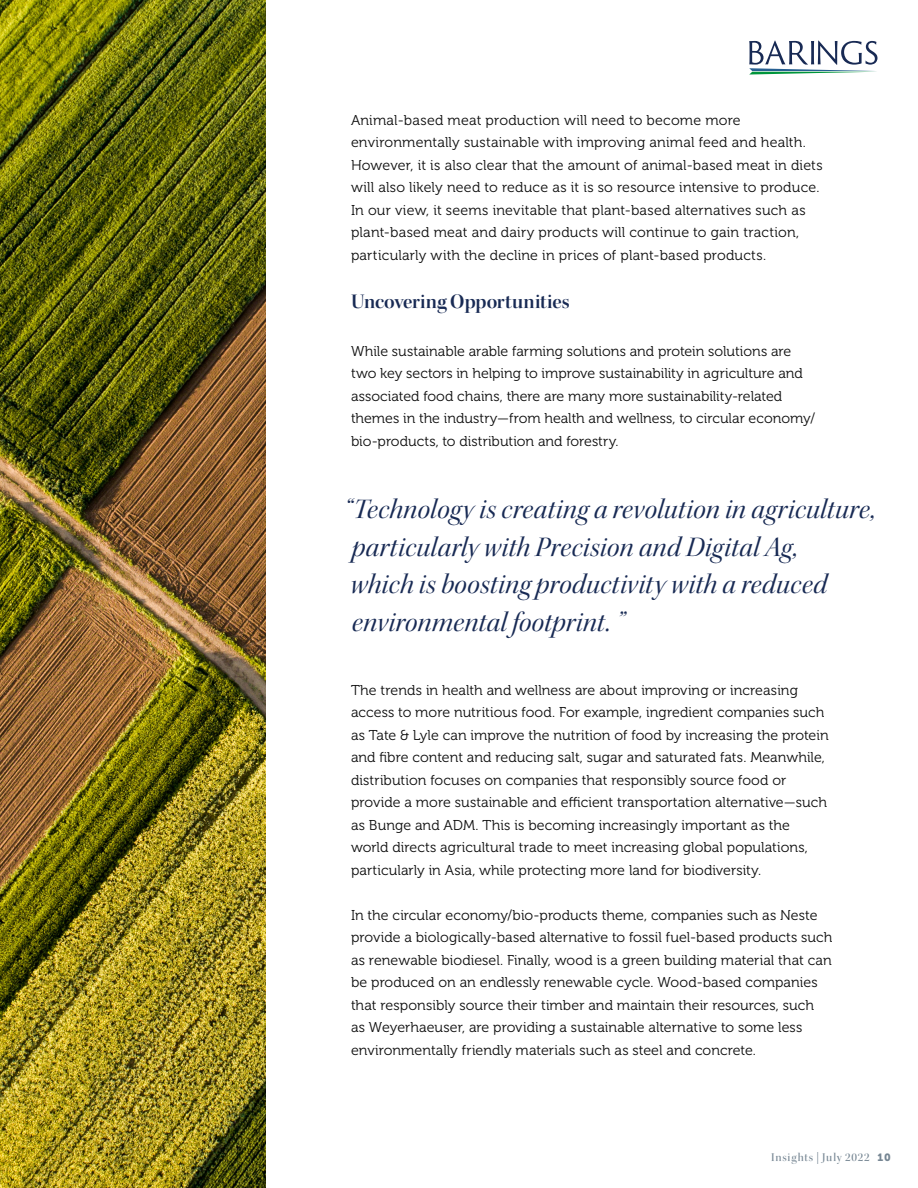
<style>
.page{position:relative;width:918px;height:1188px;background:#fff}
.page>*{position:absolute;margin:0;border:0;box-sizing:border-box;transform-origin:0 0}
.t1{font:28.5px/37.5px "Kepler Std It Disp";letter-spacing:.01em;color:#182a54}
.t2{font:21px "Kepler Std Semibold Disp";color:#182a54}
.t3{font:14.25px/22.5px "Museo 300";letter-spacing:.005em;color:#0d0d0d}
.t4{font:12px "Kepler Std Medium Disp";letter-spacing:.07em;color:#768693}
.s1{font-family:"Museo Sans 900";font-size:10.5px}
</style>
<div class="page">
<svg style="left:749px;top:40px;width:129px;height:35px"></svg>
<img style="left:0;top:0;width:266px;height:1188px">
<p class="t3" style="left:351px;top:109px;width:473px">Animal-based meat production will need to become more environmentally sustainable with improving animal feed and health.<br>However, it is also clear that the amount of animal-based meat in diets will also likely need to reduce as it is so resource intensive to produce.<br>In our view, it seems inevitable that plant-based alternatives such as plant-based meat and dairy products will continue to gain traction, particularly with the decline in prices of plant-based products.</p>
<p class="t2" style="left:351px;top:289px;width:220px">Uncovering Opportunities</p>
<p class="t3" style="left:351px;top:340px;width:465px">While sustainable arable farming solutions and protein solutions are two key sectors in helping to improve sustainability in agriculture and associated food chains, there are many more sustainability-related themes in the industry—from health and wellness, to circular economy/ bio-products, to distribution and forestry.</p>
<p class="t1" style="left:344px;top:491px;width:533px">“Technology is creating a revolution in agriculture, particularly with Precision and Digital Ag,<br>which is boosting productivity with a reduced environmental footprint. ”</p>
<p class="t3" style="left:351px;top:679px;width:479px">The trends in health and wellness are about improving or increasing access to more nutritious food. For example, ingredient companies such as Tate &amp; Lyle can improve the nutrition of food by increasing the protein and fibre content and reducing salt, sugar and saturated fats. Meanwhile, distribution focuses on companies that responsibly source food or provide a more sustainable and efficient transportation alternative—such as Bunge and ADM. This is becoming increasingly important as the world directs agricultural trade to meet increasing global populations, particularly in Asia, while protecting more land for biodiversity.</p>
<p class="t3" style="left:351px;top:904px;width:483px">In the circular economy/bio-products theme, companies such as Neste provide a biologically-based alternative to fossil fuel-based products such as renewable biodiesel. Finally, wood is a green building material that can be produced on an endlessly renewable cycle. Wood-based companies that responsibly source their timber and maintain their resources, such<br>as Weyerhaeuser, are providing a sustainable alternative to some less environmentally friendly materials such as steel and concrete.</p>
<p class="t4" style="left:771px;top:1150px;width:121px">Insights | July 2022 <span class="s1">10</span></p>
</div>
